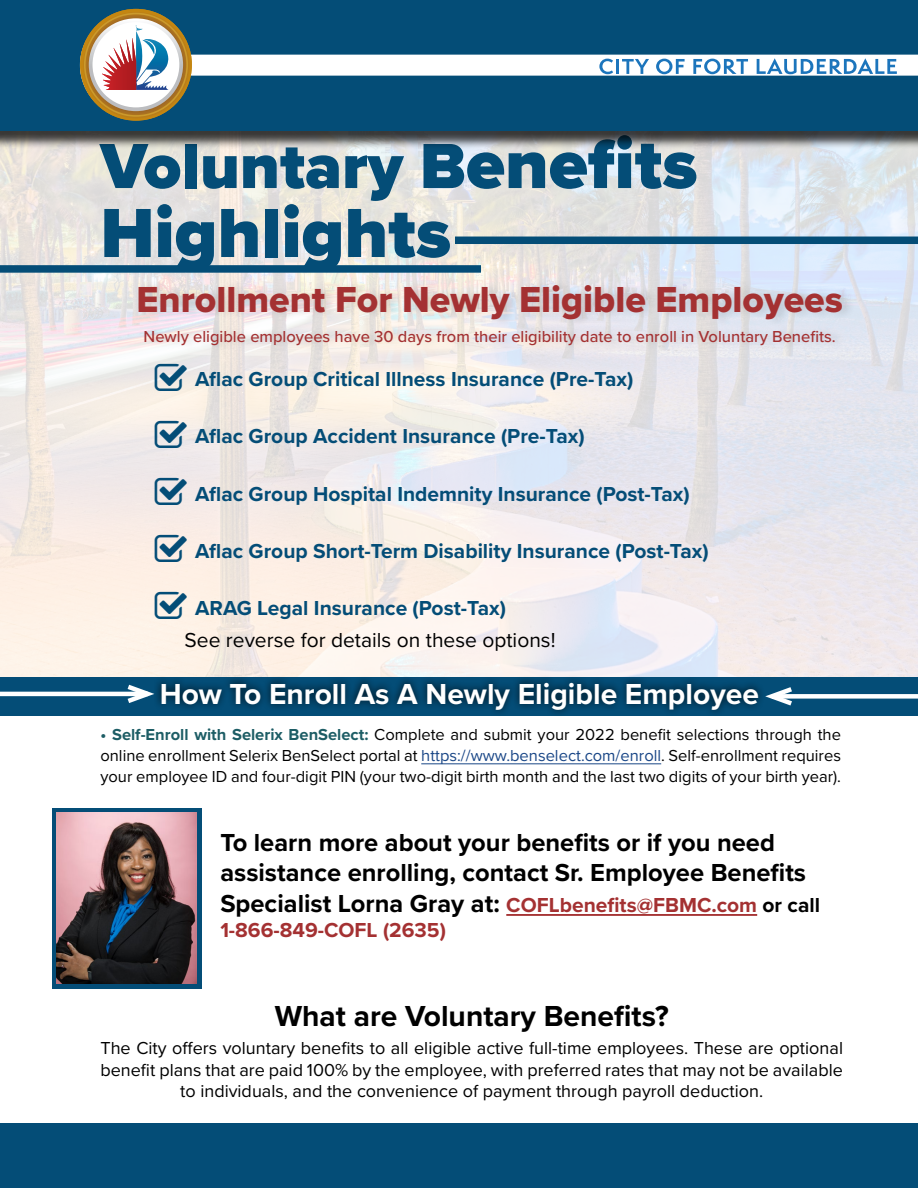
<style>
.page{position:relative;width:918px;height:1188px;background:#fff}
.page>*{position:absolute;margin:0;border:0;box-sizing:border-box;transform-origin:0 0}
.t1{font:900 72px "Proxima Nova";color:#044d77}
.t2{font:900 66px "Proxima Nova";color:#044d77}
.t3{font:37.5px "Proxima Nova Extrabld";color:#a43132}
.t4{font:700 30px "Proxima Nova";color:#fff}
.t5{font:700 30px "Proxima Nova";color:#000}
.t6{font:700 25.5px/30.6px "Proxima Nova";color:#000}
.t7{font:700 21px "Proxima Nova";color:#044d77}
.t8{font:21px "Proxima Nova";color:#000}
.t9{font:700 21px "Proxima Nova";color:#a43132}
.t10{font:18px/21.6px "Proxima Nova";color:#000;text-align:center}
.t11{font:16.5px/21px "Proxima Nova";color:#000;text-align:justify}
.t12{font:500 16.5px "Proxima Nova";color:#a43132}
.s1{font-size:72px}
.s2{font-weight:700;color:#1d5d65}
.s3{color:#1a4787}
.s4{font-size:21px;color:#a43132}
.s5{font-size:21px}
</style>
<div class="page">
<hr style="left:506px;top:914px;width:251px;height:2px;background:#a43132">
<div style="left:52px;top:808px;width:150px;height:181px;background:#044d77"></div>
<img style="left:0;top:149px;width:918px;height:528px">
<div style="left:0;top:677px;width:918px;height:39px;background:#044d77"></div>
<div style="left:0;top:0;width:918px;height:149px;background:#000;opacity:.75"></div>
<div style="left:0;top:0;width:918px;height:131px;background:#044d77"></div>
<div style="left:455px;top:237px;width:463px;height:7px;background:#044d77"></div>
<div style="left:174px;top:55px;width:744px;height:21px;background:#fff"></div>
<svg style="left:80px;top:9px;width:112px;height:112px"></svg>
<div style="left:137px;top:278px;width:719px;height:76px;background:#000;opacity:.13"></div>
<hr style="left:421px;top:763px;width:240px;height:1px;background:#1a4787">
<svg style="left:599px;top:59px;width:14px;height:15px"></svg>
<hr style="left:616px;top:59px;width:3px;height:15px;background:#1c75bc">
<svg style="left:622px;top:59px;width:27px;height:15px"></svg>
<svg style="left:656px;top:59px;width:29px;height:15px"></svg>
<svg style="left:693px;top:59px;width:55px;height:15px"></svg>
<svg style="left:757px;top:58px;width:140px;height:16px"></svg>
<div style="left:0;top:265px;width:481px;height:8px;background:#044d77"></div>
<div style="left:154px;top:675px;width:612px;height:43px;background:#000;opacity:.75"></div>
<div style="left:772px;top:694px;width:146px;height:5px;background:#fff"></div>
<svg style="left:759px;top:683px;width:38px;height:26px"></svg>
<hr style="left:0;top:692px;width:148px;height:4px;background:#fff">
<svg style="left:123px;top:681px;width:38px;height:26px"></svg>
<img style="left:56px;top:813px;width:141px;height:170px">
<div style="left:0;top:1123px;width:918px;height:65px;background:#044d77"></div>
<svg style="left:155px;top:363px;width:32px;height:28px"></svg>
<svg style="left:155px;top:420px;width:32px;height:28px"></svg>
<svg style="left:155px;top:478px;width:32px;height:27px"></svg>
<svg style="left:155px;top:535px;width:32px;height:27px"></svg>
<svg style="left:155px;top:592px;width:32px;height:27px"></svg>
<h2 class="t2" style="left:100px;top:117px;width:599px">Voluntary B<span class="s1">enefits</span></h2>
<h1 class="t1" style="left:100px;top:179px;width:352px">Highlights</h1>
<h3 class="t3" style="left:136px;top:272px;width:708px">Enrollment For Newly Eligible Employees</h3>
<p class="t12" style="left:144px;top:325px;width:694px">Newly eligible employees have 30 days from their eligibility date to enroll in Voluntary Benefits.</p>
<p class="t7" style="left:195px;top:364px;width:440px">Aflac Group Critical Illness Insurance (Pre-Tax)</p>
<p class="t7" style="left:195px;top:421px;width:391px">Aflac Group Accident Insurance (Pre-Tax)</p>
<p class="t7" style="left:195px;top:478px;width:496px">Aflac Group Hospital Indemnity Insurance (Post-Tax)</p>
<p class="t7" style="left:195px;top:535px;width:515px">Aflac Group Short-Term Disability Insurance (Post-Tax)</p>
<p class="t7" style="left:195px;top:592px;width:312px">ARAG Legal Insurance (Post-Tax)</p>
<p class="t8" style="left:185px;top:624px;width:372px">See reverse for details on these options!</p>
<h3 class="t4" style="left:160px;top:671px;width:601px">How To Enroll As A Newly Eligible Employee</h3>
<p class="t11" style="left:100px;top:724px;width:742px"><span class="s2">• Self-Enroll with Selerix BenSelect:</span> Complete and submit your 2022 benefit selections through the online enrollment Selerix BenSelect portal at <span class="s3">https://www.benselect.com/enroll</span>. Self-enrollment requires your employee ID and four-digit PIN (your two-digit birth month and the last two digits of your birth year).</p>
<h3 class="t6" style="left:220px;top:826px;width:601px">To learn more about your benefits or if you need assistance enrolling, contact Sr. Employee Benefits<br>Specialist Lorna Gray at: <span class="s4">COFLbenefits@FBMC.com</span> <span class="s5">or call</span></h3>
<p class="t9" style="left:220px;top:915px;width:227px">1-866-849-COFL (2635)</p>
<h3 class="t5" style="left:275px;top:993px;width:395px">What are Voluntary Benefits?</h3>
<p class="t10" style="left:100px;top:1036px;width:744px">The City offers voluntary benefits to all eligible active full-time employees. These are optional benefit plans that are paid 100% by the employee, with preferred rates that may not be available to individuals, and the convenience of payment through payroll deduction.</p>
</div>
